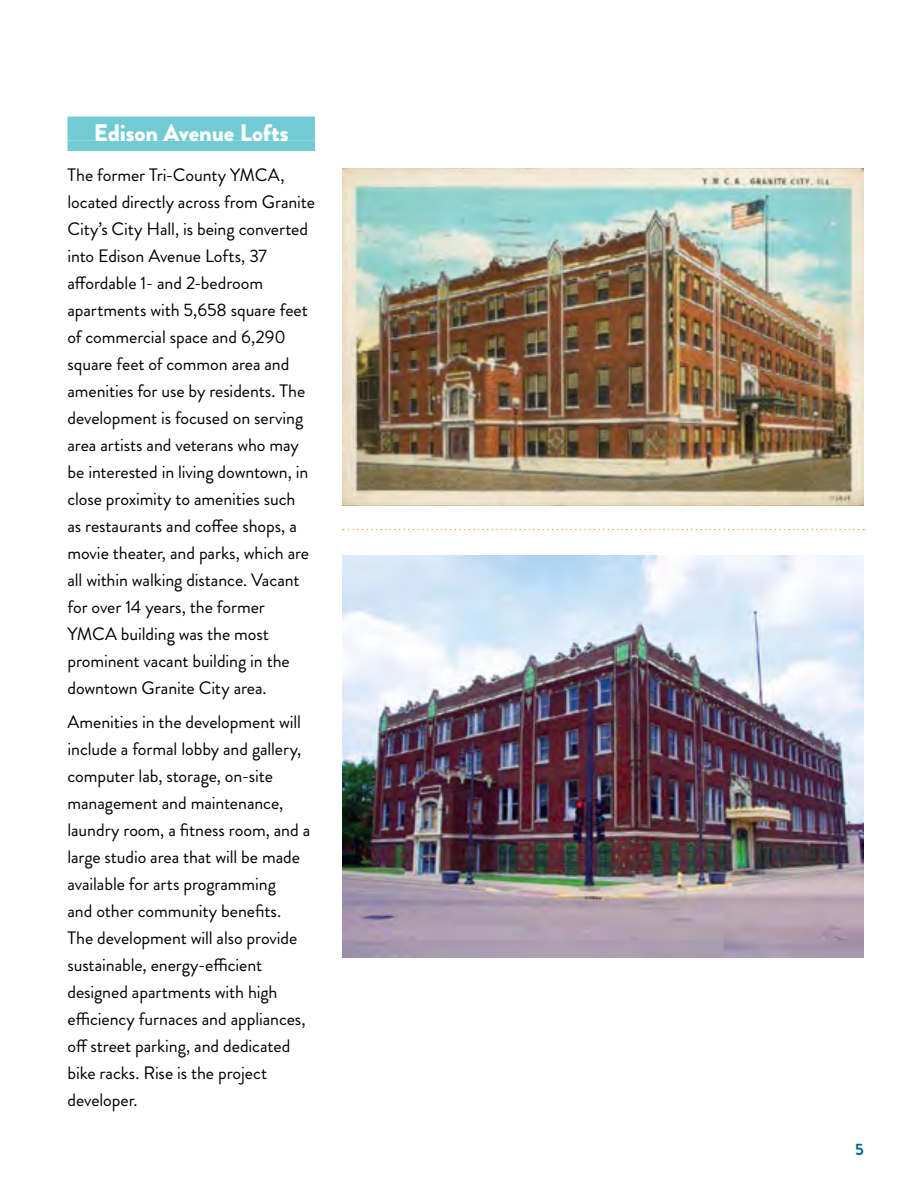
<style>
.page{position:relative;width:918px;height:1188px;background:#fff}
.page>*{position:absolute;margin:0;border:0;box-sizing:border-box;transform-origin:0 0}
.t1{font:900 24px "Brandon Grotesque";letter-spacing:-.005em;color:#fff}
.t2{font:18px/27px "Brandon Grotesque";letter-spacing:-.005em;color:#000}
.t3{font:700 16.5px "Brandon Grotesque";color:#006892}
</style>
<div class="page">
<div style="left:68px;top:117px;width:247px;height:24px;background:#72cbd2"></div>
<div style="left:68px;top:141px;width:247px;height:10px;background:#72cbd2"></div>
<img style="left:342px;top:168px;width:522px;height:337px">
<img style="left:342px;top:556px;width:522px;height:401px">
<svg style="left:343px;top:529px;width:521px;height:1px"></svg>
<h1 class="t1" style="left:94px;top:115px;width:196px">Edison Avenue Lofts</h1>
<p class="t2" style="left:68px;top:162px;width:249px">The former Tri-County YMCA, located directly across from Granite<br>City’s City Hall, is being converted into Edison Avenue Lofts, 37 affordable 1- and 2-bedroom apartments with 5,658 square feet of commercial space and 6,290 square feet of common area and amenities for use by residents. The development is focused on serving area artists and veterans who may be interested in living downtown, in close proximity to amenities such<br>as restaurants and coffee shops, a movie theater, and parks, which are all within walking distance. Vacant for over 14 years, the former<br>YMCA building was the most prominent vacant building in the downtown Granite City area.</p>
<p class="t2" style="left:68px;top:708px;width:244px">Amenities in the development will include a formal lobby and gallery, computer lab, storage, on-site management and maintenance, laundry room, a fitness room, and a large studio area that will be made available for arts programming<br>and other community benefits.<br>The development will also provide sustainable, energy-efficient designed apartments with high efficiency furnaces and appliances, off street parking, and dedicated bike racks. Rise is the project developer.</p>
<p class="t3" style="left:855px;top:1138px;width:10px">5</p>
</div>
